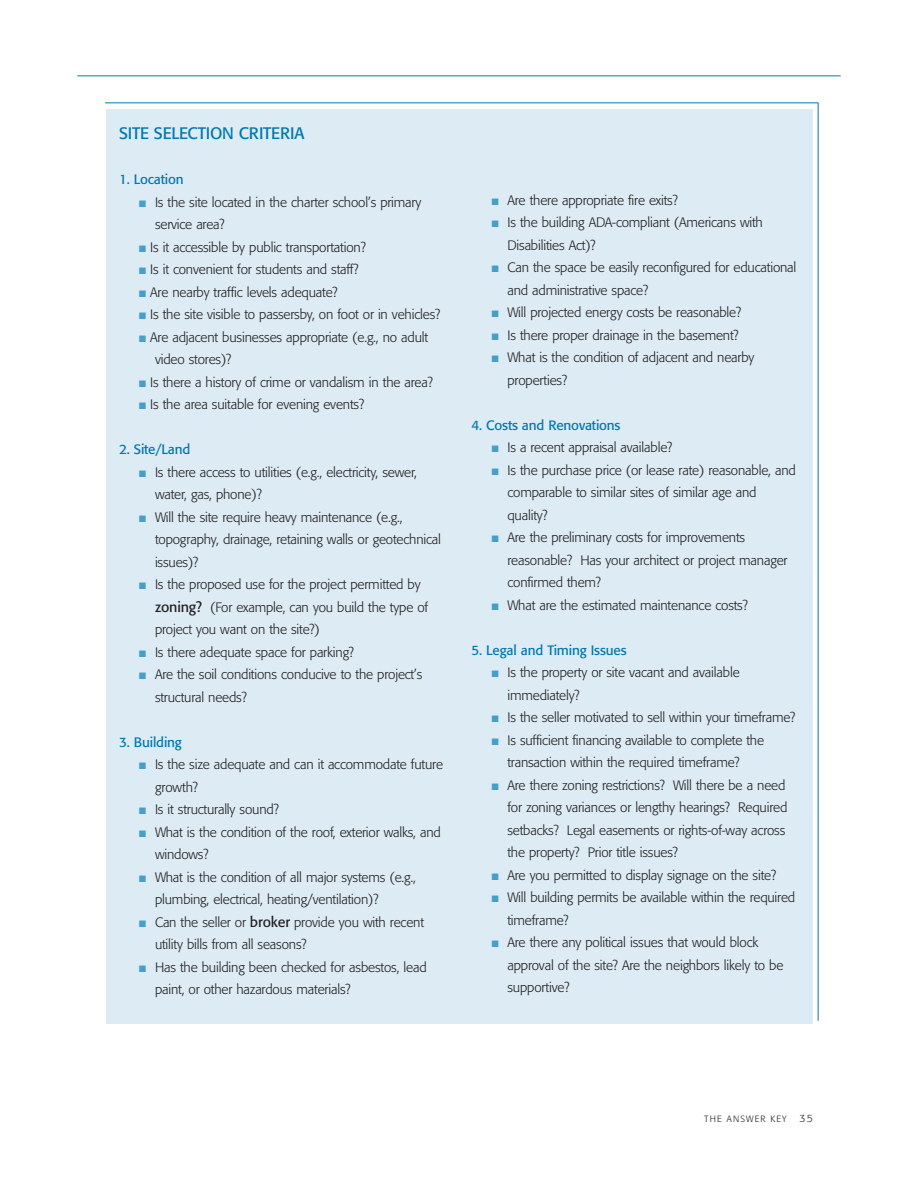
<style>
.page{position:relative;width:918px;height:1188px;background:#fff}
.page>*{position:absolute;margin:0;border:0;box-sizing:border-box;transform-origin:0 0}
.t1{font:16.5px "Formata";letter-spacing:-.01em;color:#0078ae}
.t2{font:300 13.5px/22.5px "Formata";letter-spacing:-.01em;color:#231f20}
.t3{font:13.5px "Formata";letter-spacing:-.01em;color:#0078ae}
.t4{font:300 9px "Formata";letter-spacing:.115em;color:#231f20}
.s1{font-family:"Monotype Sorts";font-weight:400;font-size:9px;color:#469fc9}
.s2{font-weight:400;font-size:14.25px}
.s3{font-size:10.5px}
</style>
<div class="page">
<div style="left:106px;top:109px;width:706px;height:915px;background:#dcebf4"></div>
<hr style="left:77px;top:75px;width:764px;height:1px;background:#0078ae">
<hr style="left:105px;top:102px;width:713px;height:1px;background:#0078ae">
<hr style="left:818px;top:103px;width:1px;height:918px;background:#0078ae">
<p class="t1" style="left:119px;top:126px;width:187px">SITE SELECTION CRITERIA</p>
<p class="t3" style="left:119px;top:174px;width:66px">1. Location</p>
<p class="t2" style="left:155px;top:192px;width:268px;text-indent:-16px"><span class="s1">■</span> Is the site located in the charter school’s primary service area?</p>
<p class="t2" style="left:139px;top:237px;width:228px"><span class="s1">■</span> Is it accessible by public transportation?</p>
<p class="t2" style="left:139px;top:259px;width:221px"><span class="s1">■</span> Is it convenient for students and staff?</p>
<p class="t2" style="left:139px;top:282px;width:200px"><span class="s1">■</span> Are nearby traffic levels adequate?</p>
<p class="t2" style="left:139px;top:304px;width:302px"><span class="s1">■</span> Is the site visible to passersby, on foot or in vehicles?</p>
<p class="t2" style="left:155px;top:327px;width:275px;text-indent:-16px"><span class="s1">■</span> Are adjacent businesses appropriate (e.g., no adult video stores)?</p>
<p class="t2" style="left:139px;top:372px;width:295px"><span class="s1">■</span> Is there a history of crime or vandalism in the area?</p>
<p class="t2" style="left:139px;top:394px;width:226px"><span class="s1">■</span> Is the area suitable for evening events?</p>
<p class="t3" style="left:119px;top:444px;width:73px">2. Site/Land</p>
<p class="t2" style="left:155px;top:462px;width:264px;text-indent:-16px"><span class="s1">■</span> Is there access to utilities (e.g., electricity, sewer, water, gas, phone)?</p>
<p class="t2" style="left:155px;top:507px;width:288px;text-indent:-16px"><span class="s1">■</span> Will the site require heavy maintenance (e.g., topography, drainage, retaining walls or geotechnical issues)?</p>
<p class="t2" style="left:155px;top:574px;width:275px;text-indent:-16px"><span class="s1">■</span> Is the proposed use for the project permitted by <span class="s2">zoning?</span> (For example, can you build the type of project you want on the site?)</p>
<p class="t2" style="left:139px;top:642px;width:216px"><span class="s1">■</span> Is there adequate space for parking?</p>
<p class="t2" style="left:155px;top:664px;width:269px;text-indent:-16px"><span class="s1">■</span> Are the soil conditions conducive to the project’s structural needs?</p>
<p class="t3" style="left:119px;top:736px;width:64px">3. Building</p>
<p class="t2" style="left:155px;top:754px;width:290px;text-indent:-16px"><span class="s1">■</span> Is the size adequate and can it accommodate future growth?</p>
<p class="t2" style="left:139px;top:799px;width:141px"><span class="s1">■</span> Is it structurally sound?</p>
<p class="t2" style="left:155px;top:822px;width:287px;text-indent:-16px"><span class="s1">■</span> What is the condition of the roof, exterior walks, and windows?</p>
<p class="t2" style="left:155px;top:867px;width:262px;text-indent:-16px"><span class="s1">■</span> What is the condition of all major systems (e.g., plumbing, electrical, heating/ventilation)?</p>
<p class="t2" style="left:155px;top:912px;width:271px;text-indent:-16px"><span class="s1">■</span> Can the seller or <span class="s2">broker</span> provide you with recent utility bills from all seasons?</p>
<p class="t2" style="left:155px;top:957px;width:273px;text-indent:-16px"><span class="s1">■</span> Has the building been checked for asbestos, lead paint, or other hazardous materials?</p>
<p class="t2" style="left:492px;top:190px;width:188px"><span class="s1">■</span> Are there appropriate fire exits?</p>
<p class="t2" style="left:507px;top:212px;width:257px;text-indent:-16px"><span class="s1">■</span> Is the building ADA-compliant (Americans with<br>Disabilities Act)?</p>
<p class="t2" style="left:507px;top:257px;width:291px;text-indent:-16px"><span class="s1">■</span> Can the space be easily reconfigured for educational and administrative space?</p>
<p class="t2" style="left:492px;top:302px;width:251px"><span class="s1">■</span> Will projected energy costs be reasonable?</p>
<p class="t2" style="left:492px;top:325px;width:248px"><span class="s1">■</span> Is there proper drainage in the basement?</p>
<p class="t2" style="left:507px;top:347px;width:249px;text-indent:-16px"><span class="s1">■</span> What is the condition of adjacent and nearby properties?</p>
<p class="t3" style="left:471px;top:419px;width:151px">4. Costs and Renovations</p>
<p class="t2" style="left:492px;top:437px;width:182px"><span class="s1">■</span> Is a recent appraisal available?</p>
<p class="t2" style="left:507px;top:460px;width:290px;text-indent:-16px"><span class="s1">■</span> Is the purchase price (or lease rate) reasonable, and comparable to similar sites of similar age and quality?</p>
<p class="t2" style="left:507px;top:527px;width:282px;text-indent:-16px"><span class="s1">■</span> Are the preliminary costs for improvements reasonable? Has your architect or project manager confirmed them?</p>
<p class="t2" style="left:492px;top:595px;width:258px"><span class="s1">■</span> What are the estimated maintenance costs?</p>
<p class="t3" style="left:471px;top:644px;width:157px">5. Legal and Timing Issues</p>
<p class="t2" style="left:507px;top:662px;width:234px;text-indent:-16px"><span class="s1">■</span> Is the property or site vacant and available immediately?</p>
<p class="t2" style="left:492px;top:707px;width:305px"><span class="s1">■</span> Is the seller motivated to sell within your timeframe?</p>
<p class="t2" style="left:507px;top:730px;width:258px;text-indent:-16px"><span class="s1">■</span> Is sufficient financing available to complete the transaction within the required timeframe?</p>
<p class="t2" style="left:507px;top:775px;width:281px;text-indent:-16px"><span class="s1">■</span> Are there zoning restrictions? Will there be a need for zoning variances or lengthy hearings? Required setbacks? Legal easements or rights-of-way across the property? Prior title issues?</p>
<p class="t2" style="left:492px;top:865px;width:286px"><span class="s1">■</span> Are you permitted to display signage on the site?</p>
<p class="t2" style="left:507px;top:887px;width:289px;text-indent:-16px"><span class="s1">■</span> Will building permits be available within the required timeframe?</p>
<p class="t2" style="left:507px;top:932px;width:278px;text-indent:-16px"><span class="s1">■</span> Are there any political issues that would block approval of the site? Are the neighbors likely to be supportive?</p>
<p class="t4" style="left:704px;top:1115px;width:110px">THE ANSWER KEY <span class="s3">35</span></p>
</div>
